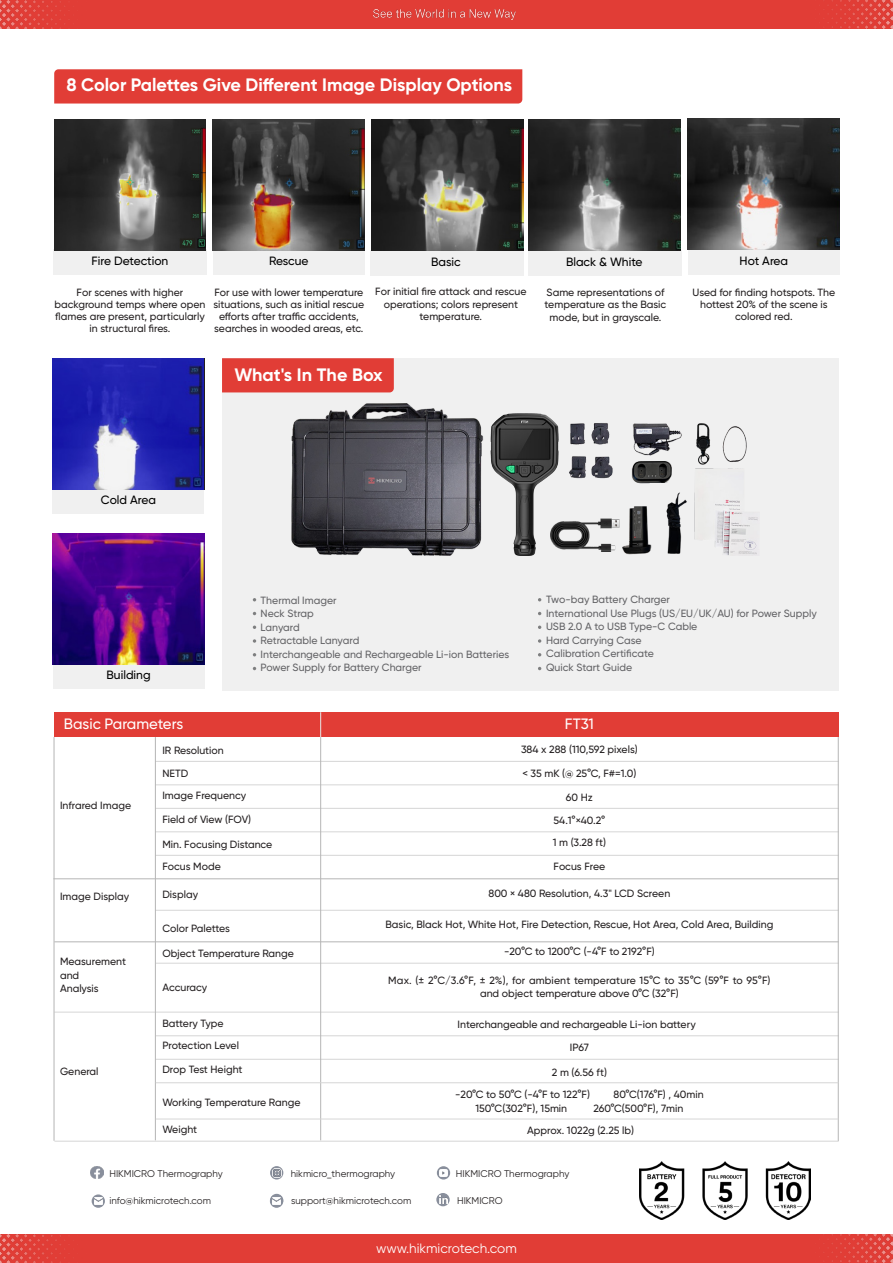
<style>
.page{position:relative;width:893px;height:1263px;background:#fff}
.page>*{position:absolute;margin:0;border:0;box-sizing:border-box;transform-origin:0 0}
.t1{font:700 18px "Gilroy";color:#fff}
.t2{font:500 15px "Gilroy";letter-spacing:-.005em;color:#fff}
.t3{font:13.5px "Gilroy";color:#fff}
.t4{font:500 12px "Gilroy";color:#000}
.t5{font:500 10.5px/12px "Gilroy";color:#231f20;text-align:center}
.t6{font:500 10.5px "Gilroy";color:#636366}
.t7{font:9.75px "Gilroy";color:#231f20}
</style>
<div class="page">
<div style="left:0;top:0;width:893px;height:29px;background:#e13d36"></div>
<div style="left:0;top:1234px;width:893px;height:29px;background:#e13d36"></div>
<img style="left:374px;top:9px;width:142px;height:11px">
<img style="left:0;top:0;width:65px;height:29px">
<img style="left:823px;top:0;width:70px;height:29px">
<img style="left:0;top:1234px;width:65px;height:29px">
<img style="left:823px;top:1234px;width:70px;height:29px">
<svg style="left:91px;top:1166px;width:13px;height:13px"></svg>
<svg style="left:92px;top:1194px;width:13px;height:14px"></svg>
<svg style="left:94px;top:1198px;width:8px;height:6px"></svg>
<svg style="left:270px;top:1166px;width:13px;height:13px"></svg>
<svg style="left:272px;top:1168px;width:9px;height:9px"></svg>
<svg style="left:436px;top:1193px;width:14px;height:13px"></svg>
<svg style="left:439px;top:1195px;width:9px;height:8px"></svg>
<svg style="left:437px;top:1166px;width:13px;height:13px"></svg>
<svg style="left:439px;top:1170px;width:9px;height:6px"></svg>
<svg style="left:270px;top:1194px;width:13px;height:14px"></svg>
<svg style="left:272px;top:1198px;width:9px;height:6px"></svg>
<img style="left:639px;top:1161px;width:172px;height:58px">
<div style="left:53px;top:488px;width:151px;height:26px;background:#f0f0f0"></div>
<div style="left:53px;top:664px;width:152px;height:25px;background:#f0f0f0"></div>
<img style="left:53px;top:533px;width:152px;height:132px">
<img style="left:53px;top:358px;width:151px;height:131px">
<div style="left:54px;top:69px;width:468px;height:35px;background:#e13d36"></div>
<div style="left:54px;top:712px;width:785px;height:25px;background:#e13d36"></div>
<hr style="left:155px;top:785px;width:684px;height:1px;background:#d6d6d6">
<hr style="left:155px;top:831px;width:684px;height:1px;background:#d6d6d6">
<hr style="left:156px;top:1059px;width:683px;height:1px;background:#d6d6d6">
<hr style="left:54px;top:941px;width:785px;height:1px;background:#b5b5b5">
<hr style="left:156px;top:963px;width:683px;height:1px;background:#d6d6d6">
<hr style="left:54px;top:1012px;width:785px;height:1px;background:#d6d6d6">
<hr style="left:155px;top:808px;width:684px;height:1px;background:#d6d6d6">
<hr style="left:155px;top:761px;width:684px;height:1px;background:#d6d6d6">
<hr style="left:155px;top:910px;width:684px;height:1px;background:#d6d6d6">
<hr style="left:155px;top:855px;width:684px;height:1px;background:#d6d6d6">
<hr style="left:53px;top:878px;width:786px;height:1px;background:#b5b5b5">
<hr style="left:156px;top:1035px;width:683px;height:1px;background:#d6d6d6">
<hr style="left:155px;top:737px;width:1px;height:403px;background:#b5b5b5">
<hr style="left:54px;top:737px;width:1px;height:404px;background:#b5b5b5">
<hr style="left:838px;top:737px;width:1px;height:404px;background:#b5b5b5">
<hr style="left:320px;top:737px;width:1px;height:403px;background:#b5b5b5">
<svg style="left:320px;top:712px;width:1px;height:25px"></svg>
<hr style="left:156px;top:1082px;width:682px;height:1px;background:#d6d6d6">
<hr style="left:156px;top:1119px;width:682px;height:1px;background:#d6d6d6">
<hr style="left:54px;top:1141px;width:784px;height:1px;background:#d6d6d6">
<div style="left:53px;top:249px;width:154px;height:26px;background:#f0f0f0"></div>
<img style="left:54px;top:119px;width:152px;height:132px">
<div style="left:370px;top:250px;width:153px;height:25px;background:#f0f0f0"></div>
<img style="left:371px;top:119px;width:152px;height:131px">
<div style="left:528px;top:250px;width:154px;height:25px;background:#f0f0f0"></div>
<img style="left:529px;top:119px;width:152px;height:131px">
<div style="left:213px;top:249px;width:152px;height:26px;background:#f0f0f0"></div>
<img style="left:213px;top:119px;width:152px;height:132px">
<div style="left:688px;top:249px;width:152px;height:26px;background:#f0f0f0"></div>
<img style="left:688px;top:119px;width:152px;height:130px">
<div style="left:222px;top:358px;width:617px;height:332px;background:#f0f0f0"></div>
<div style="left:222px;top:358px;width:172px;height:34px;background:#e13d36"></div>
<svg style="left:253px;top:625px;width:3px;height:4px"></svg>
<svg style="left:253px;top:639px;width:3px;height:4px"></svg>
<svg style="left:538px;top:639px;width:3px;height:4px"></svg>
<img style="left:291px;top:404px;width:467px;height:152px">
<div style="left:563px;top:503px;width:56px;height:53px;background:#f0f0f0"></div>
<img style="left:551px;top:518px;width:68px;height:34px">
<p class="t1" style="left:66px;top:74px;width:447px">8 Color Palettes Give Different Image Display Options</p>
<p class="t4" style="left:92px;top:254px;width:78px">Fire Detection</p>
<p class="t4" style="left:269px;top:254px;width:41px">Rescue</p>
<p class="t5" style="left:55px;top:286px;width:152px">For scenes with higher background temps where open flames are present, particularly in structural fires.</p>
<p class="t5" style="left:213px;top:286px;width:152px">For use with lower temperature situations, such as initial rescue efforts after traffic accidents, searches in wooded areas, etc.</p>
<p class="t4" style="left:431px;top:254px;width:31px">Basic</p>
<p class="t5" style="left:375px;top:285px;width:153px;line-height:12.6px">For initial fire attack and rescue operations; colors represent temperature.</p>
<p class="t1" style="left:235px;top:363px;width:150px">What's In The Box</p>
<p class="t4" style="left:566px;top:254px;width:78px">Black &amp; White</p>
<p class="t5" style="left:545px;top:286px;width:123px;line-height:12.6px">Same representations of temperature as the Basic mode, but in grayscale.</p>
<p class="t4" style="left:740px;top:254px;width:50px">Hot Area</p>
<p class="t5" style="left:692px;top:286px;width:144px">Used for finding hotspots. The hottest 20% of the scene is colored red.</p>
<p class="t4" style="left:101px;top:492px;width:57px">Cold Area</p>
<p class="t4" style="left:106px;top:668px;width:46px">Building</p>
<p class="t6" style="left:261px;top:593px;width:77px">Thermal Imager</p>
<p class="t6" style="left:261px;top:607px;width:55px">Neck Strap</p>
<p class="t6" style="left:261px;top:620px;width:41px">Lanyard</p>
<p class="t6" style="left:261px;top:634px;width:100px">Retractable Lanyard</p>
<p class="t6" style="left:261px;top:647px;width:250px">Interchangeable and Rechargeable Li-ion Batteries</p>
<p class="t6" style="left:261px;top:661px;width:162px">Power Supply for Battery Charger</p>
<p class="t6" style="left:546px;top:593px;width:125px">Two-bay Battery Charger</p>
<p class="t6" style="left:546px;top:607px;width:272px">International Use Plugs (US/EU/UK/AU) for Power Supply</p>
<p class="t6" style="left:546px;top:620px;width:153px">USB 2.0 A to USB Type-C Cable</p>
<p class="t6" style="left:546px;top:634px;width:97px">Hard Carrying Case</p>
<p class="t6" style="left:546px;top:647px;width:109px">Calibration Certificate</p>
<p class="t6" style="left:546px;top:661px;width:88px">Quick Start Guide</p>
<p class="t2" style="left:64px;top:715px;width:121px">Basic Parameters</p>
<p class="t5" style="left:162px;top:744px;width:63px">IR Resolution</p>
<p class="t5" style="left:521px;top:743px;width:118px">384 x 288 (110,592 pixels)</p>
<p class="t2" style="left:565px;top:715px;width:30px">FT31</p>
<p class="t5" style="left:60px;top:799px;width:73px">Infrared Image</p>
<p class="t5" style="left:60px;top:890px;width:71px">Image Display</p>
<p class="t5" style="left:60px;top:955px;width:68px">Measurement</p>
<p class="t5" style="left:60px;top:968px;width:40px;line-height:13.5px;text-align:left">and<br>Analysis</p>
<p class="t5" style="left:60px;top:1065px;width:40px">General</p>
<p class="t5" style="left:162px;top:767px;width:27px">NETD</p>
<p class="t5" style="left:162px;top:789px;width:85px">Image Frequency</p>
<p class="t5" style="left:162px;top:813px;width:90px">Field of View (FOV)</p>
<p class="t5" style="left:162px;top:838px;width:111px">Min. Focusing Distance</p>
<p class="t5" style="left:162px;top:860px;width:60px">Focus Mode</p>
<p class="t5" style="left:162px;top:888px;width:37px">Display</p>
<p class="t5" style="left:162px;top:922px;width:69px">Color Palettes</p>
<p class="t5" style="left:162px;top:947px;width:133px">Object Temperature Range</p>
<p class="t5" style="left:162px;top:981px;width:46px">Accuracy</p>
<p class="t5" style="left:162px;top:1017px;width:63px">Battery Type</p>
<p class="t5" style="left:162px;top:1039px;width:78px">Protection Level</p>
<p class="t5" style="left:162px;top:1063px;width:82px">Drop Test Height</p>
<p class="t5" style="left:162px;top:1096px;width:140px">Working Temperature Range</p>
<p class="t5" style="left:162px;top:1123px;width:36px">Weight</p>
<p class="t5" style="left:522px;top:767px;width:115px">&lt; 35 mK (@ 25°C, F#=1.0)</p>
<p class="t5" style="left:566px;top:791px;width:28px">60 Hz</p>
<p class="t5" style="left:554px;top:814px;width:53px">54.1°×40.2°</p>
<p class="t5" style="left:554px;top:860px;width:53px">Focus Free</p>
<p class="t5" style="left:553px;top:836px;width:55px">1 m (3.28 ft)</p>
<p class="t5" style="left:488px;top:887px;width:183px">800 × 480 Resolution, 4.3" LCD Screen</p>
<p class="t5" style="left:385px;top:918px;width:389px">Basic, Black Hot, White Hot, Fire Detection, Rescue, Hot Area, Cold Area, Building</p>
<p class="t5" style="left:504px;top:945px;width:152px">-20°C to 1200°C (-4°F to 2192°F)</p>
<p class="t5" style="left:388px;top:974px;width:384px;line-height:12.6px">Max. (± 2°C/3.6°F, ± 2%), for ambient temperature 15°C to 35°C (59°F to 95°F) and object temperature above 0°C (32°F)</p>
<p class="t5" style="left:457px;top:1018px;width:240px">Interchangeable and rechargeable Li-ion battery</p>
<p class="t5" style="left:570px;top:1041px;width:20px">IP67</p>
<p class="t5" style="left:552px;top:1066px;width:57px">2 m (6.56 ft)</p>
<p class="t5" style="left:455px;top:1088px;width:136px">-20°C to 50°C (-4°F to 122°F)</p>
<p class="t5" style="left:614px;top:1088px;width:92px">80°C(176°F) , 40min</p>
<p class="t5" style="left:475px;top:1102px;width:93px">150°C(302°F), 15min</p>
<p class="t5" style="left:593px;top:1102px;width:91px">260°C(500°F), 7min</p>
<p class="t5" style="left:527px;top:1124px;width:108px">Approx. 1022g (2.25 lb)</p>
<p class="t7" style="left:109px;top:1168px;width:115px">HIKMICRO Thermography</p>
<p class="t7" style="left:109px;top:1195px;width:103px">info@hikmicrotech.com</p>
<p class="t7" style="left:291px;top:1168px;width:106px">hikmicro_thermography</p>
<p class="t7" style="left:456px;top:1168px;width:115px">HIKMICRO Thermography</p>
<p class="t7" style="left:291px;top:1195px;width:122px">support@hikmicrotech.com</p>
<p class="t7" style="left:457px;top:1195px;width:47px">HIKMICRO</p>
<p class="t3" style="left:376px;top:1240px;width:142px">www.hikmicrotech.com</p>
</div>
